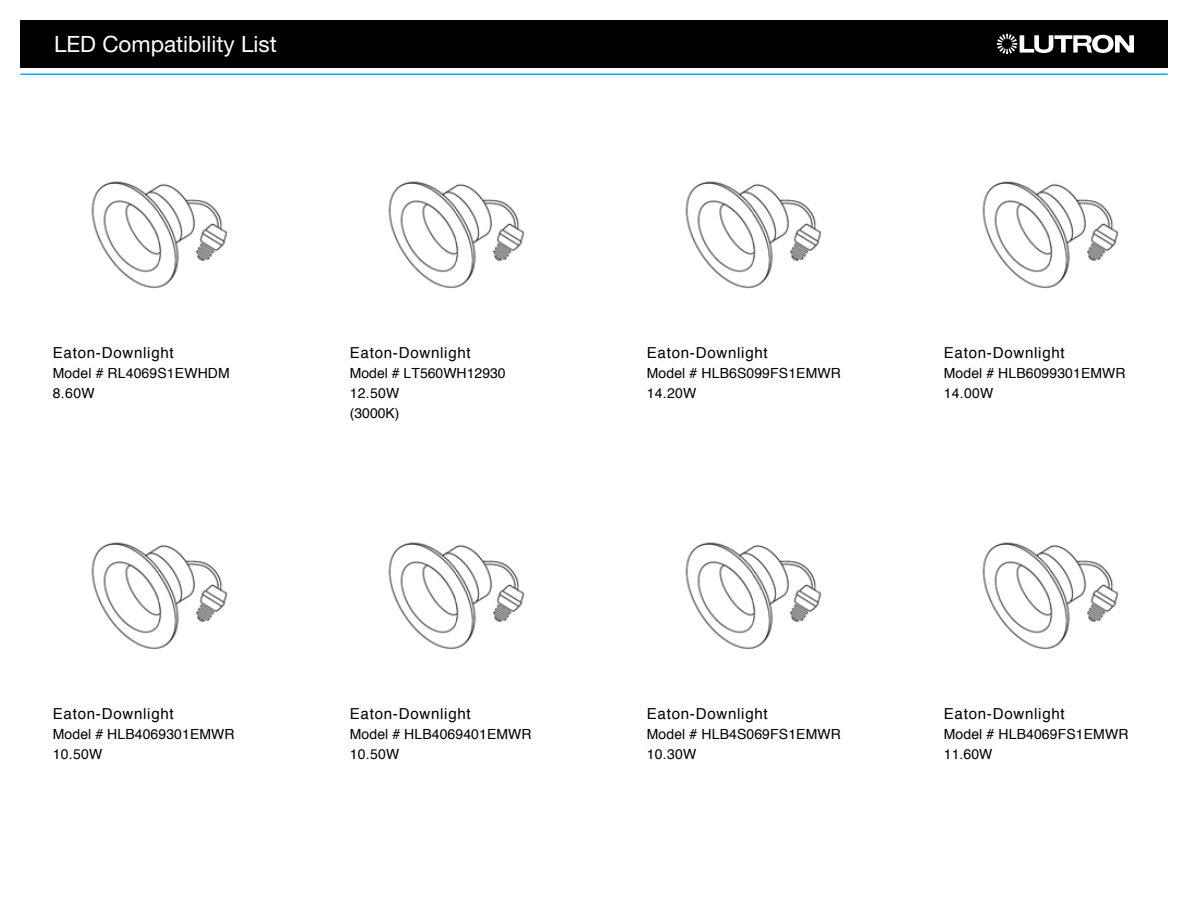
<style>
.page{position:relative;width:1188px;height:918px;background:#fff}
.page>*{position:absolute;margin:0;border:0;box-sizing:border-box;transform-origin:0 0}
.t1{font:22.5px "Helvetica Neue LT Std";color:#fff}
.t2{font:15.15px "Helvetica";letter-spacing:.045em;color:#000}
.t3{font:13.95px/20px "Helvetica";letter-spacing:.01em;color:#000}
</style>
<div class="page">
<img style="left:91px;top:181px;width:137px;height:108px">
<img style="left:388px;top:181px;width:137px;height:108px">
<img style="left:685px;top:181px;width:137px;height:108px">
<img style="left:982px;top:181px;width:137px;height:108px">
<div style="left:28px;top:496px;width:262px;height:336px;border:2px solid #fff;border-radius:9px"></div>
<img style="left:91px;top:542px;width:137px;height:108px">
<div style="left:326px;top:496px;width:261px;height:336px;border:2px solid #fff;border-radius:9px"></div>
<img style="left:388px;top:542px;width:137px;height:108px">
<div style="left:622px;top:496px;width:263px;height:336px;border:2px solid #fff;border-radius:9px"></div>
<img style="left:685px;top:542px;width:137px;height:108px">
<img style="left:982px;top:542px;width:137px;height:108px">
<div style="left:20px;top:20px;width:1148px;height:48px;background:#000"></div>
<svg style="left:997px;top:34px;width:137px;height:20px"></svg>
<hr style="left:20px;top:74px;width:1148px;height:1px;background:#00aeef">
<h1 class="t1" style="left:54px;top:30px;width:224px">LED Compatibility List</h1>
<p class="t2" style="left:53px;top:341px;width:123px">Eaton-Downlight</p>
<p class="t3" style="left:53px;top:363px;width:179px">Model # RL4069S1EWHDM<br>8.60W</p>
<p class="t2" style="left:53px;top:702px;width:123px">Eaton-Downlight</p>
<p class="t3" style="left:53px;top:724px;width:183px">Model # HLB4069301EMWR<br>10.50W</p>
<p class="t2" style="left:350px;top:341px;width:123px">Eaton-Downlight</p>
<p class="t3" style="left:350px;top:363px;width:157px">Model # LT560WH12930<br>12.50W<br>(3000K)</p>
<p class="t2" style="left:350px;top:702px;width:123px">Eaton-Downlight</p>
<p class="t3" style="left:350px;top:724px;width:183px">Model # HLB4069401EMWR<br>10.50W</p>
<p class="t2" style="left:647px;top:341px;width:123px">Eaton-Downlight</p>
<p class="t3" style="left:647px;top:363px;width:196px">Model # HLB6S099FS1EMWR<br>14.20W</p>
<p class="t2" style="left:944px;top:341px;width:123px">Eaton-Downlight</p>
<p class="t3" style="left:944px;top:363px;width:183px">Model # HLB6099301EMWR<br>14.00W</p>
<p class="t2" style="left:647px;top:702px;width:123px">Eaton-Downlight</p>
<p class="t3" style="left:647px;top:724px;width:196px">Model # HLB4S069FS1EMWR<br>10.30W</p>
<p class="t2" style="left:944px;top:702px;width:123px">Eaton-Downlight</p>
<p class="t3" style="left:944px;top:724px;width:186px">Model # HLB4069FS1EMWR<br>11.60W</p>
</div>
